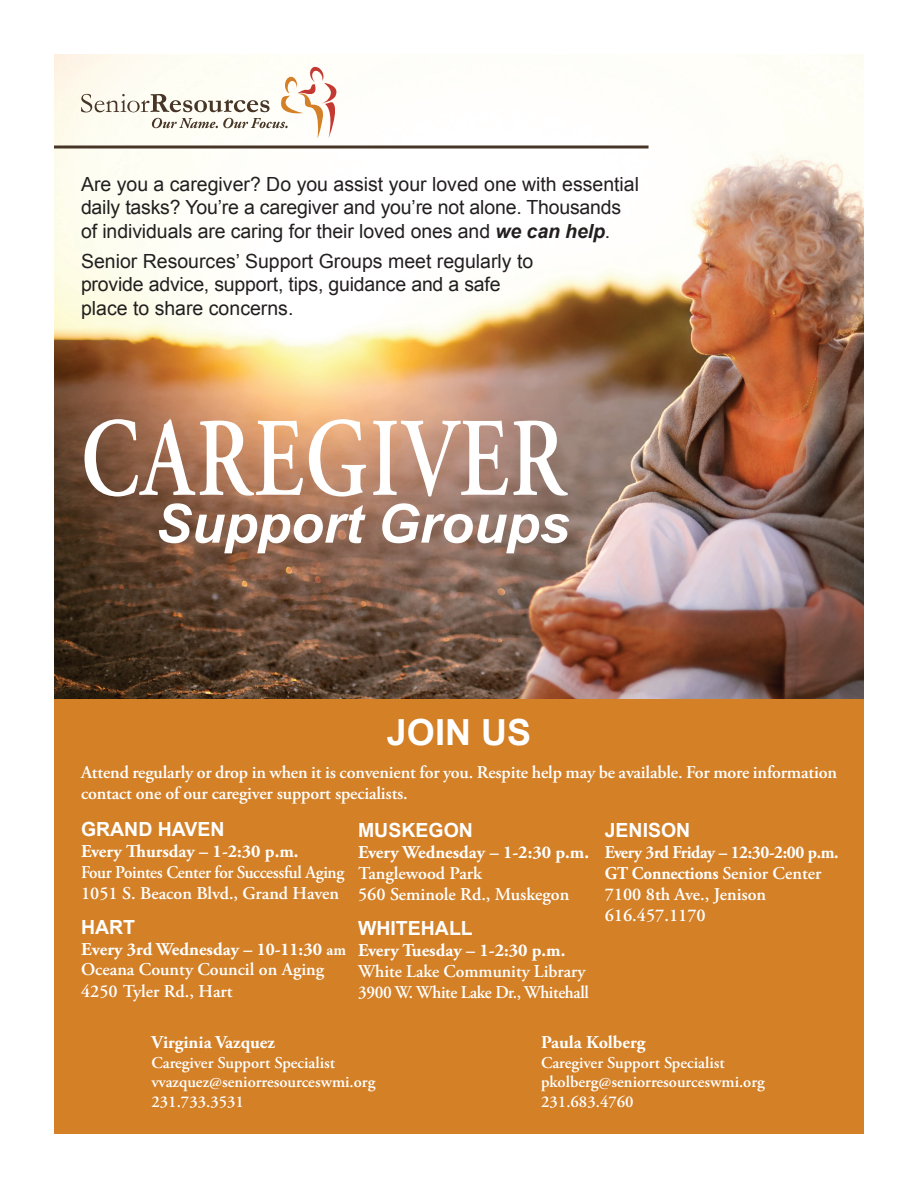
<style>
.page{position:relative;width:918px;height:1188px;background:#fff}
.page>*{position:absolute;margin:0;border:0;box-sizing:border-box;transform-origin:0 0}
.t1{font:600 111.75px "Adobe Garamond Pro";letter-spacing:.03em;color:#fff;scale:.75 1}
.t2{font:italic 700 54px "Arial";color:#fff}
.t3{font:700 36px "Arial";color:#fff}
.t4{font:19.5px/23.4px "Arial";letter-spacing:-.005em;color:#231f20}
.t5{font:700 19.5px "Arial";color:#fff}
.t6{font:600 18px/21px "Adobe Garamond Pro";letter-spacing:-.01em;color:#fff}
.t7{font:700 18px "Adobe Garamond Pro";color:#fff}
.t8{font:600 18px/20.9px "Adobe Garamond Pro";letter-spacing:-.01em;color:#fff;scale:.95 1}
.t9{font:600 16.5px/19.5px "Adobe Garamond Pro";color:#fff}
.s1{font-weight:700;font-style:italic}
.s2{font-weight:700}
.s3{font-family:"Minion Pro";font-weight:700}
.s4{font-family:"Minion Pro";font-weight:700;font-size:15px}
</style>
<div class="page">
<img style="left:54px;top:54px;width:810px;height:646px">
<svg style="left:81px;top:66px;width:259px;height:72px"></svg>
<div style="left:54px;top:700px;width:810px;height:434px;background:#d38027"></div>
<hr style="left:54px;top:146px;width:595px;height:2px;background:#473627">
<p class="t4" style="left:81px;top:173px;width:560px">Are you a caregiver? Do you assist your loved one with essential daily tasks? You’re a caregiver and you’re not alone. Thousands of individuals are caring for their loved ones and <span class="s1">we can help</span>.</p>
<p class="t4" style="left:81px;top:250px;width:454px">Senior Resources’ Support Groups meet regularly to provide advice, support, tips, guidance and a safe place to share concerns.</p>
<h1 class="t1" style="left:81px;top:395px;width:647px">CAREGIVER</h1>
<h2 class="t2" style="left:156px;top:489px;width:416px">Support Groups</h2>
<h3 class="t3" style="left:387px;top:708px;width:146px">JOIN US</h3>
<p class="t6" style="left:81px;top:762px;width:758px">Attend regularly or drop in when it is convenient for you. Respite help may be available. For more information contact one of our caregiver support specialists.</p>
<p class="t5" style="left:81px;top:816px;width:145px">GRAND HAVEN</p>
<p class="t7" style="left:81px;top:841px;width:219px">Every Thursday – 1-2:30 p.m.</p>
<p class="t8" style="left:81px;top:862px;width:279px">Four Pointes Center for Successful Aging<br>1051 S. Beacon Blvd., Grand Haven</p>
<p class="t5" style="left:81px;top:914px;width:56px">HART</p>
<p class="t6" style="left:81px;top:939px;width:267px"><span class="s2">Every 3rd Wednesday –</span> <span class="s3">10</span><span class="s2">-</span><span class="s3">11</span><span class="s2">:30</span> <span class="s4">am<br></span>Oceana County Council on Aging<br>4250 Tyler Rd., Hart</p>
<p class="t5" style="left:358px;top:817px;width:116px">MUSKEGON</p>
<p class="t7" style="left:358px;top:842px;width:232px">Every Wednesday – 1-2:30 p.m.</p>
<p class="t6" style="left:358px;top:863px;width:213px">Tanglewood Park<br>560 Seminole Rd., Muskegon</p>
<p class="t5" style="left:358px;top:915px;width:116px">WHITEHALL</p>
<p class="t7" style="left:358px;top:939px;width:209px">Every Tuesday – 1-2:30 p.m.</p>
<p class="t6" style="left:358px;top:961px;width:232px">White Lake Community Library<br>3900 W. White Lake Dr., Whitehall</p>
<p class="t5" style="left:605px;top:817px;width:87px">JENISON</p>
<p class="t6" style="left:605px;top:842px;width:236px"><span class="s2">Every 3rd Friday – 12:30-2:00 p.m.<br>GT Connections</span> Senior Center<br>7100 8th Ave., Jenison<br>616.457.1170</p>
<p class="t7" style="left:152px;top:1032px;width:125px">Virginia Vazquez</p>
<p class="t9" style="left:151px;top:1053px;width:225px">Caregiver Support Specialist vvazquez@seniorresourceswmi.org<br>231.733.3531</p>
<p class="t7" style="left:541px;top:1032px;width:106px">Paula Kolberg</p>
<p class="t9" style="left:541px;top:1053px;width:225px">Caregiver Support Specialist pkolberg@seniorresourceswmi.org<br>231.683.4760</p>
</div>
